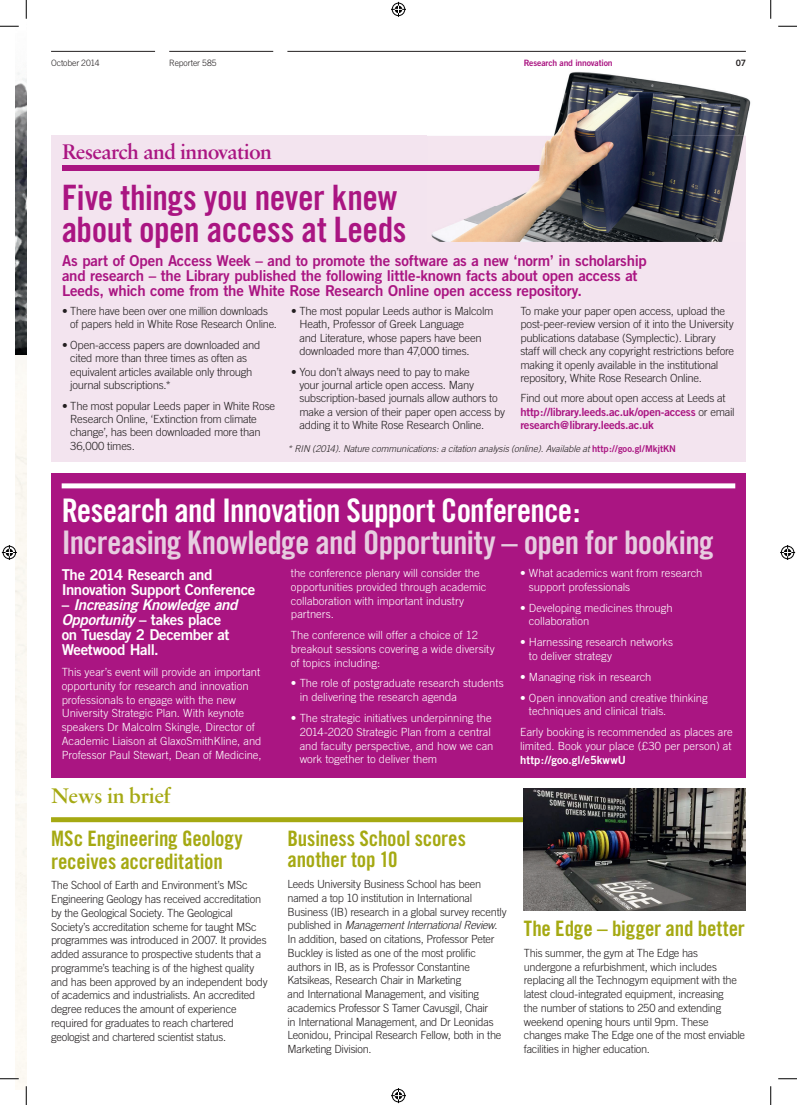
<style>
.page{position:relative;width:797px;height:1105px;background:#fff}
.page>*{position:absolute;margin:0;border:0;box-sizing:border-box;transform-origin:0 0}
.t1{font:35px/32.5px "Trade Gothic Bold Cond Twenty";letter-spacing:-.015em;color:#aa1582}
.t2{font:32.5px "Trade Gothic Bold Cond Twenty";letter-spacing:-.02em;color:#e7cde0}
.t3{font:32.5px "Trade Gothic Bold Cond Twenty";letter-spacing:-.025em;color:#fff}
.t4{font:22.5px "Sabon Semi Bold PL";letter-spacing:-.03em;color:#aa1582}
.t5{font:22.5px "Sabon Semi Bold PL";letter-spacing:-.02em;color:#a5a912}
.t6{font:21.25px/22.5px "Trade Gothic Bold Cond Twenty";letter-spacing:-.01em;color:#a5a912}
.t7{font:15px/15px "Trade Gothic Bold Two";letter-spacing:-.015em;color:#aa1582}
.t8{font:15px/15px "Trade Gothic Bold Two";letter-spacing:-.025em;color:#fff}
.t9{font:300 11.25px/13.8px "Trade Gothic";letter-spacing:-.02em;color:#231f20}
.t10{font:300 11.25px/13.8px "Trade Gothic";color:#fff}
.t11{font:11.25px/13.4px "Trade Gothic Bold Two";letter-spacing:-.02em;color:#aa1582}
.t12{font:11.25px "Trade Gothic Bold Two";color:#fff}
.t13{font:italic 300 9.38px "Trade Gothic";letter-spacing:-.015em;color:#231f20}
.t14{font:300 8.75px "Trade Gothic";letter-spacing:-.01em;color:#231f20}
.t15{font:8.75px "Trade Gothic Bold Two";letter-spacing:-.015em;color:#aa1582}
.t16{font:8.75px "Trade Gothic Bold Two";color:#231f20}
.s1{font-family:"Trade Gothic";font-weight:300;color:#231f20}
.s2{font-family:"Trade Gothic Bold Two";font-weight:400;font-style:normal;color:#aa1582}
.s3{font-style:italic}
</style>
<div class="page">
<img style="left:16px;top:72px;width:10px;height:1017px">
<div style="left:51px;top:473px;width:695px;height:304px;background:#aa1582"></div>
<div style="left:51px;top:136px;width:695px;height:326px;background:#f3e4ef"></div>
<div style="left:62px;top:166px;width:673px;height:5px;background:#aa1582"></div>
<hr style="left:287px;top:51px;width:459px;height:1px;background:#231f20">
<hr style="left:169px;top:51px;width:104px;height:1px;background:#231f20">
<hr style="left:51px;top:51px;width:104px;height:1px;background:#231f20">
<div style="left:51px;top:817px;width:695px;height:5px;background:#a5a912"></div>
<div style="left:62px;top:483px;width:673px;height:5px;background:#fff"></div>
<img style="left:560px;top:71px;width:191px;height:40px">
<img style="left:553px;top:111px;width:119px;height:25px">
<img style="left:672px;top:111px;width:77px;height:25px">
<img style="left:427px;top:136px;width:317px;height:105px">
<img style="left:427px;top:166px;width:308px;height:5px">
<img style="left:524px;top:788px;width:222px;height:123px">
<svg style="left:0;top:25px;width:19px;height:2px"></svg>
<svg style="left:778px;top:25px;width:19px;height:2px"></svg>
<svg style="left:0;top:1078px;width:19px;height:1px"></svg>
<svg style="left:778px;top:1078px;width:19px;height:1px"></svg>
<svg style="left:25px;top:0;width:2px;height:19px"></svg>
<svg style="left:25px;top:1086px;width:2px;height:19px"></svg>
<svg style="left:770px;top:0;width:1px;height:19px"></svg>
<svg style="left:770px;top:1086px;width:1px;height:19px"></svg>
<svg style="left:391px;top:2px;width:15px;height:15px"></svg>
<svg style="left:391px;top:1088px;width:15px;height:15px"></svg>
<svg style="left:2px;top:545px;width:15px;height:15px"></svg>
<svg style="left:780px;top:545px;width:15px;height:15px"></svg>
<p class="t14" style="left:51px;top:58px;width:50px">October 2014</p>
<p class="t14" style="left:169px;top:58px;width:49px">Reporter 585</p>
<p class="t15" style="left:524px;top:57px;width:90px">Research and innovation</p>
<p class="t16" style="left:735px;top:57px;width:12px">07</p>
<h3 class="t4" style="left:62px;top:138px;width:212px">Research and innovation</h3>
<h1 class="t1" style="left:62px;top:181px;width:346px">Five things you never knew about open access at Leeds</h1>
<p class="t7" style="left:62px;top:253px;width:586px">As part of Open Access Week – and to promote the software as a new ‘norm’ in scholarship and research – the Library published the following little-known facts about open access at<br>Leeds, which come from the White Rose Research Online open access repository.</p>
<p class="t9" style="left:70px;top:304px;width:208px;line-height:13.4px;text-indent:-8px">• There have been over one million downloads of papers held in White Rose Research Online.</p>
<p class="t9" style="left:70px;top:338px;width:191px;line-height:13.4px;text-indent:-8px">• Open-access papers are downloaded and cited more than three times as often as equivalent articles available only through journal subscriptions.*</p>
<p class="t9" style="left:70px;top:399px;width:206px;line-height:13.4px;text-indent:-8px">• The most popular Leeds paper in White Rose Research Online, ‘Extinction from climate change’, has been downloaded more than 36,000 times.</p>
<p class="t9" style="left:299px;top:304px;width:195px;line-height:13.4px;text-indent:-8px">• The most popular Leeds author is Malcolm Heath, Professor of Greek Language<br>and Literature, whose papers have been downloaded more than 47,000 times.</p>
<p class="t9" style="left:299px;top:365px;width:207px;line-height:13.4px;text-indent:-8px">• You don’t always need to pay to make<br>your journal article open access. Many subscription-based journals allow authors to make a version of their paper open access by adding it to White Rose Research Online.</p>
<p class="t9" style="left:520px;top:304px;width:215px;line-height:13.4px">To make your paper open access, upload the post-peer-review version of it into the University publications database (Symplectic). Library staff will check any copyright restrictions before making it openly available in the institutional repository, White Rose Research Online.</p>
<p class="t9" style="left:520px;top:391px;width:207px">Find out more about open access at Leeds at</p>
<p class="t11" style="left:520px;top:405px;width:216px">http://library.leeds.ac.uk/open-access <span class="s1">or email </span>research@library.leeds.ac.uk</p>
<p class="t13" style="left:287px;top:443px;width:390px">* RIN (2014). Nature communications: a citation analysis (online). Available at <span class="s2">http://goo.gl/MkjtKN</span></p>
<h2 class="t3" style="left:62px;top:490px;width:520px">Research and Innovation Support Conference:</h2>
<h2 class="t2" style="left:62px;top:523px;width:653px">Increasing Knowledge and Opportunity – open for booking</h2>
<h3 class="t8" style="left:62px;top:567px;width:195px">The 2014 Research and<br>Innovation Support Conference</h3>
<h3 class="t8" style="left:62px;top:597px;width:177px">– <span class="s3">Increasing Knowledge and<br>Opportunity</span> – takes place on Tuesday 2 December at<br>Weetwood Hall.</h3>
<p class="t10" style="left:62px;top:665px;width:201px">This year’s event will provide an important opportunity for research and innovation professionals to engage with the new University Strategic Plan. With keynote speakers Dr Malcolm Skingle, Director of Academic Liaison at GlaxoSmithKline, and Professor Paul Stewart, Dean of Medicine,</p>
<h3 class="t5" style="left:51px;top:782px;width:121px">News in brief</h3>
<h3 class="t6" style="left:51px;top:827px;width:193px">MSc Engineering Geology receives accreditation</h3>
<p class="t9" style="left:51px;top:878px;width:218px">The School of Earth and Environment’s MSc Engineering Geology has received accreditation by the Geological Society. The Geological Society’s accreditation scheme for taught MSc programmes was introduced in 2007. It provides added assurance to prospective students that a programme’s teaching is of the highest quality and has been approved by an independent body of academics and industrialists. An accredited degree reduces the amount of experience required for graduates to reach chartered geologist and chartered scientist status.</p>
<p class="t10" style="left:291px;top:566px;width:197px">the conference plenary will consider the opportunities provided through academic collaboration with important industry partners.</p>
<p class="t10" style="left:291px;top:628px;width:205px">The conference will offer a choice of 12 breakout sessions covering a wide diversity of topics including:</p>
<p class="t10" style="left:300px;top:676px;width:205px;text-indent:-9px">• The role of postgraduate research students in delivering the research agenda</p>
<p class="t10" style="left:300px;top:711px;width:195px;text-indent:-9px">• The strategic initiatives underpinning the 2014-2020 Strategic Plan from a central and faculty perspective, and how we can work together to deliver them</p>
<p class="t10" style="left:529px;top:566px;width:175px;text-indent:-9px">• What academics want from research support professionals</p>
<p class="t10" style="left:529px;top:600px;width:145px;text-indent:-9px">• Developing medicines through collaboration</p>
<p class="t10" style="left:529px;top:635px;width:146px;text-indent:-9px">• Harnessing research networks to deliver strategy</p>
<p class="t10" style="left:520px;top:670px;width:133px">• Managing risk in research</p>
<p class="t10" style="left:529px;top:690px;width:180px;text-indent:-9px">• Open innovation and creative thinking techniques and clinical trials.</p>
<p class="t10" style="left:520px;top:725px;width:214px">Early booking is recommended as places are limited. Book your place (£30 per person) at</p>
<p class="t12" style="left:520px;top:753px;width:107px">http://goo.gl/e5kwwU</p>
<h3 class="t6" style="left:287px;top:828px;width:180px;line-height:21.2px">Business School scores another top 10</h3>
<p class="t9" style="left:287px;top:877px;width:221px">Leeds University Business School has been named a top 10 institution in International Business (IB) research in a global survey recently published in <span class="s3">Management International Review</span>.<br>In addition, based on citations, Professor Peter Buckley is listed as one of the most prolific authors in IB, as is Professor Constantine Katsikeas, Research Chair in Marketing<br>and International Management, and visiting academics Professor S Tamer Cavusgil, Chair<br>in International Management, and Dr Leonidas Leonidou, Principal Research Fellow, both in the Marketing Division.</p>
<h3 class="t6" style="left:524px;top:917px;width:223px">The Edge – bigger and better</h3>
<p class="t9" style="left:524px;top:946px;width:223px">This summer, the gym at The Edge has undergone a refurbishment, which includes replacing all the Technogym equipment with the latest cloud-integrated equipment, increasing<br>the number of stations to 250 and extending weekend opening hours until 9pm. These changes make The Edge one of the most enviable facilities in higher education.</p>
</div>
